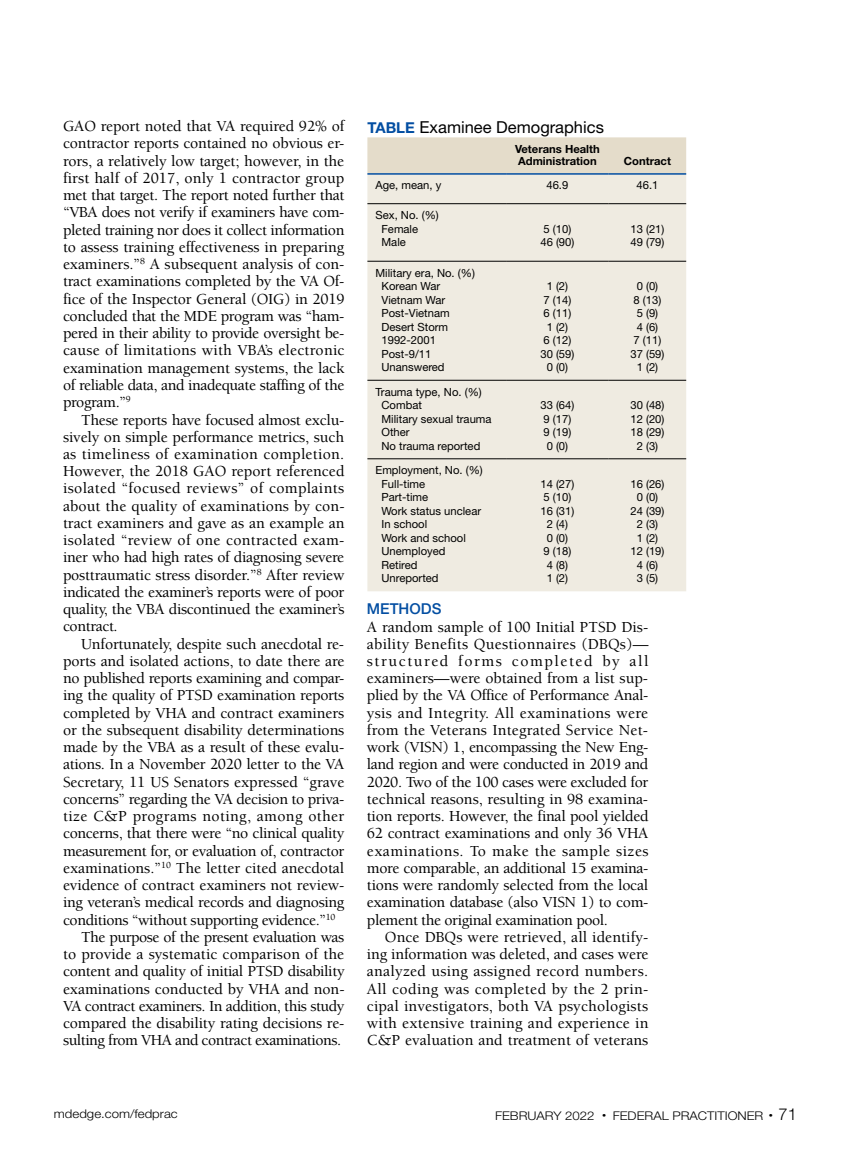
<style>
.page{position:relative;width:851px;height:1161px;background:#fff}
.page>*{position:absolute;margin:0;border:0;box-sizing:border-box;transform-origin:0 0}
.t1{font:16.5px "Helvetica Neue LT Std";color:#000}
.t2{font:500 15.75px/17.2px "Berkeley Std";letter-spacing:-.02em;color:#000;text-align:justify}
.t3{font:500 15.75px "Berkeley Std";color:#000}
.t4{font:500 15.75px "Berkeley Std";letter-spacing:.005em;color:#000}
.t5{font:500 15.75px "Berkeley Std";letter-spacing:.02em;color:#000}
.t6{font:500 15px "Helvetica Neue LT Std";color:#034ea2}
.t7{font:300 12px "Helvetica Neue LT Std";color:#000;scale:1.1 1}
.t8{font:11.25px/13.5px "Helvetica Neue LT Std";color:#000}
.t9{font:700 11.25px/12px "Helvetica Neue LT Std";color:#000}
.s1{font-weight:700;font-size:15px;color:#034ea2}
.s2{font-size:16.5px}
</style>
<div class="page">
<div style="left:367px;top:137px;width:319px;height:36px;background:#e4dcca"></div>
<div style="left:367px;top:175px;width:319px;height:416px;background:#efebe1"></div>
<hr style="left:367px;top:203px;width:139px;height:1px;background:#000">
<hr style="left:506px;top:203px;width:102px;height:1px;background:#000">
<hr style="left:608px;top:203px;width:78px;height:1px;background:#000">
<hr style="left:367px;top:261px;width:139px;height:1px;background:#000">
<hr style="left:506px;top:261px;width:102px;height:1px;background:#000">
<hr style="left:608px;top:261px;width:78px;height:1px;background:#000">
<hr style="left:367px;top:380px;width:139px;height:1px;background:#000">
<hr style="left:506px;top:380px;width:102px;height:1px;background:#000">
<hr style="left:608px;top:380px;width:78px;height:1px;background:#000">
<hr style="left:367px;top:459px;width:139px;height:1px;background:#000">
<hr style="left:506px;top:459px;width:102px;height:1px;background:#000">
<hr style="left:608px;top:459px;width:78px;height:1px;background:#000">
<hr style="left:367px;top:173px;width:139px;height:2px;background:#034ea2">
<hr style="left:506px;top:173px;width:102px;height:2px;background:#034ea2">
<hr style="left:608px;top:173px;width:78px;height:2px;background:#034ea2">
<p class="t2" style="left:63px;top:118px;width:283px">GAO report noted that VA required 92% of contractor reports contained no obvious er&shy;rors, a relatively low target; however, in the first half of 2017, only 1 contractor group met that target. The report noted further that “VBA does not verify if examiners have com&shy;pleted training nor does it collect information to assess training effectiveness in preparing examiners.”<sup>8</sup> A subsequent analysis of con&shy;tract examinations completed by the VA Of&shy;fice of the Inspector General (OIG) in 2019 concluded that the MDE program was “ham&shy;pered in their ability to provide oversight be&shy;cause of limitations with VBA’s electronic examination management systems, the lack of reliable data, and inadequate staffing of the program.”<sup>9</sup></p>
<p class="t2" style="left:63px;top:411px;width:283px;text-indent:18px">These reports have focused almost exclu&shy;sively on simple performance metrics, such as timeliness of examination completion.<br>However, the 2018 GAO report referenced isolated “focused reviews” of complaints about the quality of examinations by con&shy;tract examiners and gave as an example an isolated “review of one contracted exam&shy;iner who had high rates of diagnosing severe posttraumatic stress disorder.”<sup>8</sup> After review indicated the examiner’s reports were of poor quality, the VBA discontinued the examiner’s contract.</p>
<p class="t2" style="left:81px;top:635px;width:265px">Unfortunately, despite such anecdotal re-</p>
<p class="t2" style="left:63px;top:653px;width:283px">ports and isolated actions, to date there are</p>
<p class="t2" style="left:63px;top:670px;width:283px">no published reports examining and compar-</p>
<p class="t2" style="left:63px;top:687px;width:283px">ing the quality of PTSD examination reports</p>
<p class="t2" style="left:63px;top:704px;width:283px">completed by VHA and contract examiners</p>
<p class="t2" style="left:63px;top:722px;width:283px">or the subsequent disability determinations</p>
<p class="t2" style="left:63px;top:739px;width:283px">made by the VBA as a result of these evalu-</p>
<p class="t2" style="left:63px;top:756px;width:283px">ations. In a November 2020 letter to the VA</p>
<p class="t3" style="left:63px;top:773px;width:283px">Secretary, 11 US Senators expressed “grave</p>
<p class="t2" style="left:63px;top:791px;width:283px">concerns” regarding the VA decision to priva-</p>
<p class="t5" style="left:63px;top:808px;width:283px">tize C&amp;P programs noting, among other</p>
<p class="t2" style="left:63px;top:825px;width:283px">concerns, that there were “no clinical quality</p>
<p class="t2" style="left:63px;top:842px;width:283px">measurement for, or evaluation of, contractor</p>
<p class="t3" style="left:63px;top:860px;width:283px">examinations.”<sup>10</sup> The letter cited anecdotal</p>
<p class="t2" style="left:63px;top:877px;width:283px">evidence of contract examiners not review-</p>
<p class="t2" style="left:63px;top:894px;width:283px">ing veteran’s medical records and diagnosing</p>
<p class="t2" style="left:63px;top:911px;width:274px">conditions “without supporting evidence.”<sup>10</sup></p>
<p class="t2" style="left:81px;top:929px;width:265px">The purpose of the present evaluation was</p>
<p class="t4" style="left:63px;top:946px;width:283px">to provide a systematic comparison of the</p>
<p class="t2" style="left:63px;top:963px;width:283px">content and quality of initial PTSD disability</p>
<p class="t2" style="left:63px;top:980px;width:283px">examinations conducted by VHA and non-</p>
<p class="t2" style="left:63px;top:998px;width:283px">VA contract examiners. In addition, this study</p>
<p class="t2" style="left:63px;top:1015px;width:283px">compared the disability rating decisions re-</p>
<p class="t2" style="left:63px;top:1032px;width:279px">sulting from VHA and contract examinations.</p>
<p class="t1" style="left:367px;top:117px;width:238px"><span class="s1">TABLE</span> Examinee Demographics</p>
<p class="t9" style="left:515px;top:143px;width:86px">Veterans Health<br>Administration</p>
<p class="t9" style="left:624px;top:155px;width:49px">Contract</p>
<p class="t8" style="left:375px;top:179px;width:67px">Age, mean, y</p>
<p class="t8" style="left:546px;top:179px;width:23px">46.9</p>
<p class="t8" style="left:636px;top:179px;width:23px">46.1</p>
<p class="t8" style="left:381px;top:208px;width:59px;text-indent:-6px">Sex, No. (%)<br>Female<br>Male</p>
<p class="t8" style="left:540px;top:222px;width:35px">5 (10)<br>46 (90)</p>
<p class="t8" style="left:630px;top:222px;width:35px">13 (21)<br>49 (79)</p>
<p class="t8" style="left:381px;top:266px;width:95px;text-indent:-6px">Military era, No. (%)<br>Korean War<br>Vietnam War<br>Post-Vietnam<br>Desert Storm<br>1992-2001<br>Post-9/11<br>Unanswered</p>
<p class="t8" style="left:381px;top:385px;width:112px;text-indent:-6px">Trauma type, No. (%)<br>Combat<br>Military sexual trauma<br>Other<br>No trauma reported</p>
<p class="t8" style="left:381px;top:463px;width:103px;text-indent:-6px">Employment, No. (%)<br>Full-time<br>Part-time<br>Work status unclear<br>In school<br>Work and school<br>Unemployed<br>Retired<br>Unreported</p>
<p class="t8" style="left:540px;top:279px;width:35px;text-align:center">1 (2)<br>7 (14)<br>6 (11)<br>1 (2)<br>6 (12)<br>30 (59)<br>0 (0)</p>
<p class="t8" style="left:630px;top:279px;width:35px;text-align:center">0 (0)<br>8 (13)<br>5 (9)<br>4 (6)<br>7 (11)<br>37 (59)<br>1 (2)</p>
<p class="t8" style="left:540px;top:398px;width:35px">33 (64)<br>9 (17)<br>9 (19)<br>0 (0)</p>
<p class="t8" style="left:630px;top:398px;width:35px;text-align:center">30 (48)<br>12 (20)<br>18 (29)<br>2 (3)</p>
<p class="t8" style="left:540px;top:477px;width:35px;text-align:center">14 (27)<br>5 (10)<br>16 (31)<br>2 (4)<br>0 (0)<br>9 (18)<br>4 (8)<br>1 (2)</p>
<p class="t8" style="left:630px;top:477px;width:35px;text-align:center">16 (26)<br>0 (0)<br>24 (39)<br>2 (3)<br>1 (2)<br>12 (19)<br>4 (6)<br>3 (5)</p>
<p class="t6" style="left:367px;top:600px;width:76px">METHODS</p>
<p class="t2" style="left:367px;top:618px;width:283px">A random sample of 100 Initial PTSD Dis&shy;ability Benefits Questionnaires (DBQs)— structured forms completed by all examiners—were obtained from a list sup&shy;plied by the VA Office of Performance Anal&shy;ysis and Integrity. All examinations were from the Veterans Integrated Service Net&shy;work (VISN) 1, encompassing the New Eng&shy;land region and were conducted in 2019 and 2020. Two of the 100 cases were excluded for technical reasons, resulting in 98 examina&shy;tion reports. However, the final pool yielded 62 contract examinations and only 36 VHA examinations. To make the sample sizes more comparable, an additional 15 examina&shy;tions were randomly selected from the local examination database (also VISN 1) to com&shy;plement the original examination pool.</p>
<p class="t2" style="left:367px;top:929px;width:283px;text-indent:18px">Once DBQs were retrieved, all identify&shy;ing information was deleted, and cases were analyzed using assigned record numbers.<br>All coding was completed by the 2 prin&shy;cipal investigators, both VA psychologists with extensive training and experience in C&amp;P evaluation and treatment of veterans</p>
<p class="t7" style="left:54px;top:1107px;width:114px">mdedge.com/fedprac</p>
<p class="t7" style="left:495px;top:1109px;width:276px">FEBRUARY 2022 <sup>•</sup> FEDERAL PRACTITIONER <sup>•</sup> <span class="s2">71</span></p>
</div>
